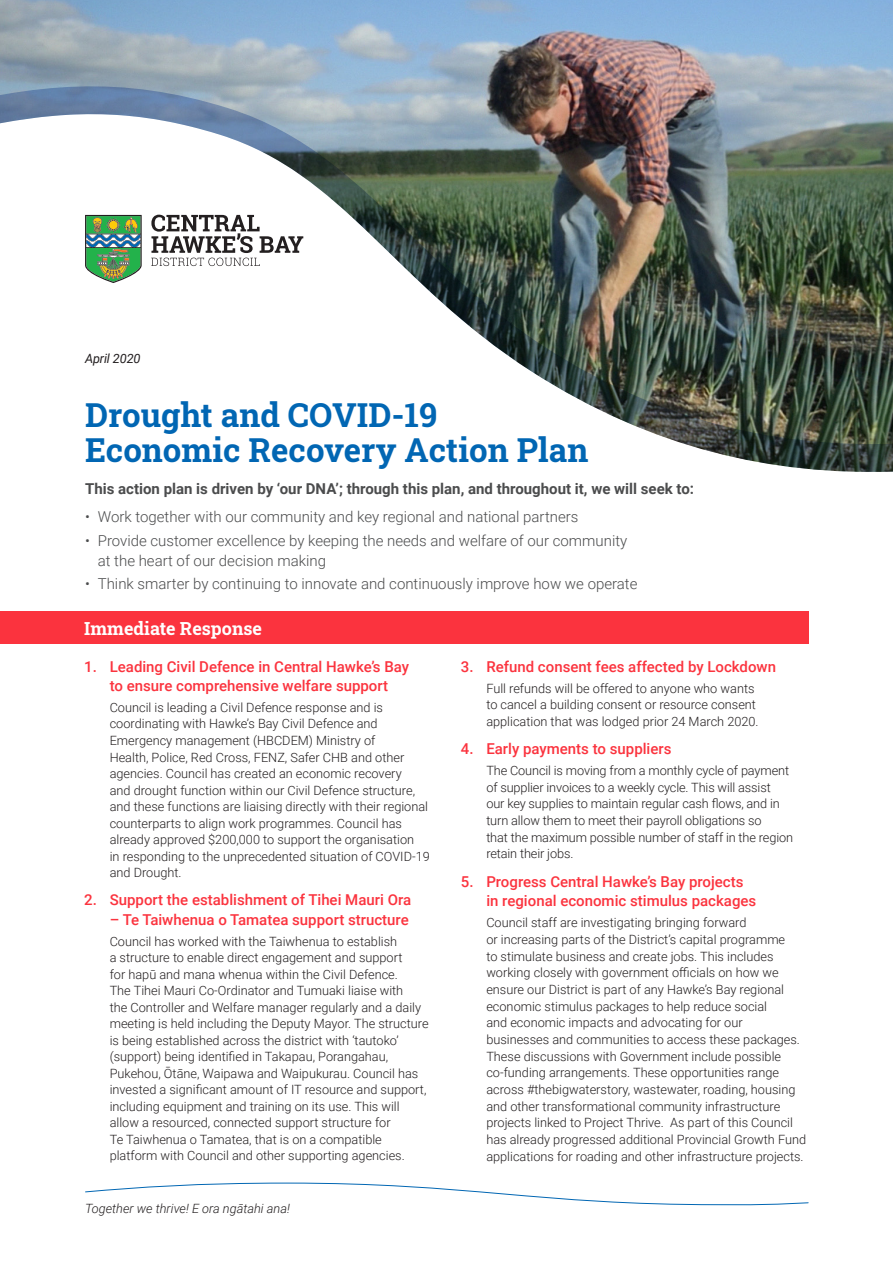
<style>
.page{position:relative;width:893px;height:1263px;background:#fff}
.page>*{position:absolute;margin:0;border:0;box-sizing:border-box;transform-origin:0 0}
.Large_Head{font:700 33px/34.5px "Roboto Slab";color:#0166b3}
.Subhead_1___black{font:700 18px "Roboto Slab";color:#fff}
.Response_Subheads{font:500 15px/19.5px "Roboto";color:#fb333e;text-align:center}
.body_tab{font:300 15px/19.5px "Roboto";color:#4b4c4d}
.body_tab-2{font:700 15px "Roboto";color:#4b4c4d}
.Body_Copy{font:300 12.75px/16.5px "Roboto";color:#231f20}
.t1{font:italic 300 12.75px "Roboto";color:#231f20}
.Body_copy_-_roboto{font:italic 12.75px "Roboto";letter-spacing:-.01em;color:#231f20}
</style>
<div class="page">
<div style="left:0;top:611px;width:808px;height:33px;background:#fb333e"></div>
<img style="left:0;top:0;width:893px;height:472px">
<svg style="left:151px;top:215px;width:152px;height:51px"></svg>
<svg style="left:85px;top:215px;width:57px;height:68px;background:#689f71"></svg>
<svg style="left:85px;top:1182px;width:724px;height:23px"></svg>
<p class="Body_copy_-_roboto" style="left:85px;top:349px;width:57px">April 2020</p>
<p class="Large_Head" style="left:85px;top:397px;width:505px">Drought and COVID-19<br>Economic Recovery Action Plan</p>
<p class="body_tab-2" style="left:85px;top:478px;width:611px">This action plan is driven by ‘our DNA’; through this plan, and throughout it, we will seek to:</p>
<p class="body_tab" style="left:85px;top:507px;width:495px">• Work together with our community and key regional and national partners</p>
<p class="body_tab" style="left:98px;top:530px;width:531px;text-indent:-13px">• Provide customer excellence by keeping the needs and welfare of our community at the heart of our decision making</p>
<p class="body_tab" style="left:85px;top:574px;width:554px">• Think smarter by continuing to innovate and continuously improve how we operate</p>
<p class="Subhead_1___black" style="left:84px;top:616px;width:179px">Immediate Response</p>
<p class="Response_Subheads" style="left:84px;top:656px;width:326px">1. Leading Civil Defence in Central Hawke’s Bay to ensure comprehensive welfare support</p>
<p class="Body_Copy" style="left:110px;top:699px;width:322px">Council is leading a Civil Defence response and is coordinating with Hawke’s Bay Civil Defence and Emergency management (HBCDEM) Ministry of<br>Health, Police, Red Cross, FENZ, Safer CHB and other agencies. Council has created an economic recovery<br>and drought function within our Civil Defence structure, and these functions are liaising directly with their regional counterparts to align work programmes. Council has already approved $200,000 to support the organisation<br>in responding to the unprecedented situation of COVID-19 and Drought.</p>
<p class="Response_Subheads" style="left:84px;top:889px;width:329px">2. Support the establishment of Tihei Mauri Ora</p>
<p class="Response_Subheads" style="left:110px;top:909px;width:301px">– Te Taiwhenua o Tamatea support structure</p>
<p class="Body_Copy" style="left:110px;top:932px;width:320px">Council has worked with the Taiwhenua to establish<br>a structure to enable direct engagement and support<br>for hapū and mana whenua within the Civil Defence.<br>The Tihei Mauri Co-Ordinator and Tumuaki liaise with<br>the Controller and Welfare manager regularly and a daily meeting is held including the Deputy Mayor. The structure is being established across the district with ‘tautoko’ (support) being identified in Takapau, Porangahau, Pukehou, Ōtāne, Waipawa and Waipukurau. Council has invested a significant amount of IT resource and support, including equipment and training on its use. This will allow a resourced, connected support structure for<br>Te Taiwhenua o Tamatea, that is on a compatible platform with Council and other supporting agencies.</p>
<p class="t1" style="left:85px;top:1200px;width:206px">Together we thrive! E ora ngātahi ana!</p>
<p class="Response_Subheads" style="left:461px;top:656px;width:317px">3. Refund consent fees affected by Lockdown</p>
<p class="Body_Copy" style="left:486px;top:679px;width:274px">Full refunds will be offered to anyone who wants to cancel a building consent or resource consent application that was lodged prior 24 March 2020.</p>
<p class="Response_Subheads" style="left:461px;top:738px;width:212px">4. Early payments to suppliers</p>
<p class="Body_Copy" style="left:486px;top:762px;width:308px">The Council is moving from a monthly cycle of payment of supplier invoices to a weekly cycle. This will assist<br>our key supplies to maintain regular cash flows, and in turn allow them to meet their payroll obligations so<br>that the maximum possible number of staff in the region retain their jobs.</p>
<p class="Response_Subheads" style="left:486px;top:871px;width:271px;text-align:left;text-indent:-26px">5. Progress Central Hawke’s Bay projects in regional economic stimulus packages</p>
<p class="Body_Copy" style="left:486px;top:914px;width:321px">Council staff are investigating bringing forward<br>or increasing parts of the District’s capital programme<br>to stimulate business and create jobs. This includes working closely with government officials on how we ensure our District is part of any Hawke’s Bay regional economic stimulus packages to help reduce social<br>and economic impacts and advocating for our businesses and communities to access these packages.<br>These discussions with Government include possible co-funding arrangements. These opportunities range across #thebigwaterstory, wastewater, roading, housing and other transformational community infrastructure projects linked to Project Thrive. As part of this Council has already progressed additional Provincial Growth Fund applications for roading and other infrastructure projects.</p>
</div>
